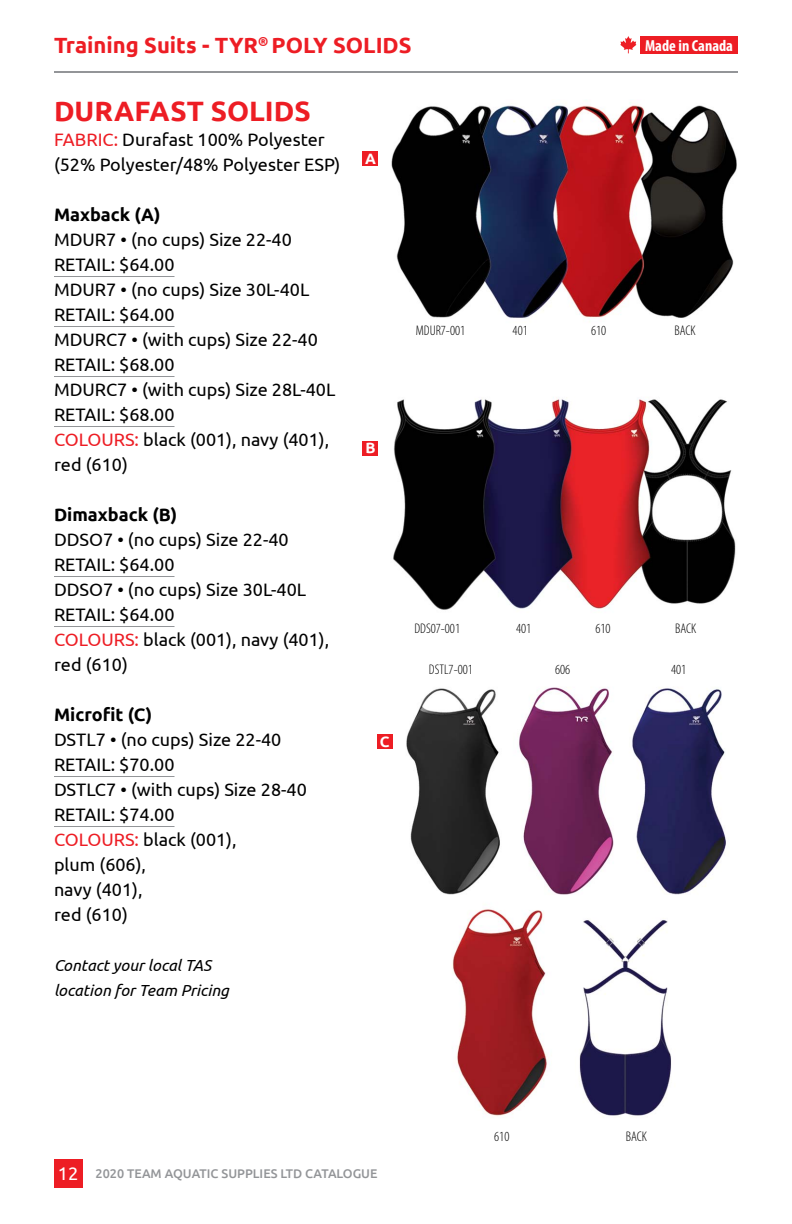
<style>
.page{position:relative;width:792px;height:1224px;background:#fff}
.page>*{position:absolute;margin:0;border:0;box-sizing:border-box;transform-origin:0 0}
.t1{font:700 28px "Ubuntu";color:#ed1d24}
.t2{font:700 22px "Ubuntu";color:#ed1d24}
.t3{font:18px/25px "Ubuntu";color:#000}
.t4{font:700 18px "Ubuntu";color:#000}
.t5{font:italic 16px/25px "Ubuntu";color:#000}
.t6{font:700 condensed 16px "Myriad Pro";color:#fff}
.t7{font:700 15px "Ubuntu";color:#fff}
.t8{font:300 condensed 14px "Myriad Pro";color:#000}
.t9{font:500 12.6px "Ubuntu";color:#939598}
.s1{color:#ed1d24}
.s2{font-weight:400;font-size:18.4px;color:#fff}
</style>
<div class="page">
<div style="left:54px;top:1159px;width:29px;height:29px;background:#ed1d24"></div>
<img style="left:391px;top:105px;width:346px;height:213px">
<img style="left:392px;top:687px;width:334px;height:429px">
<img style="left:393px;top:397px;width:343px;height:213px">
<hr style="left:54px;top:276px;width:121px;height:1px;background:#939598">
<hr style="left:54px;top:326px;width:121px;height:1px;background:#939598">
<hr style="left:54px;top:376px;width:121px;height:1px;background:#939598">
<hr style="left:54px;top:426px;width:121px;height:1px;background:#939598">
<hr style="left:54px;top:576px;width:121px;height:1px;background:#939598">
<hr style="left:54px;top:626px;width:121px;height:1px;background:#939598">
<hr style="left:54px;top:776px;width:121px;height:1px;background:#939598">
<hr style="left:54px;top:826px;width:121px;height:1px;background:#939598">
<hr style="left:54px;top:71px;width:684px;height:2px;background:#939598">
<svg style="left:620px;top:36px;width:16px;height:17px"></svg>
<div style="left:640px;top:36px;width:98px;height:17px;background:#ed1d24"></div>
<div style="left:363px;top:151px;width:15px;height:15px;background:#ed1d24"></div>
<div style="left:363px;top:441px;width:15px;height:14px;background:#ed1d24"></div>
<div style="left:377px;top:734px;width:15px;height:15px;background:#ed1d24"></div>
<p class="t2" style="left:54px;top:32px;width:359px">Training Suits - TYR<sup>®</sup> POLY SOLIDS</p>
<p class="t6" style="left:645px;top:35px;width:89px">Made in Canada</p>
<h1 class="t1" style="left:54px;top:94px;width:258px">DURAFAST SOLIDS</h1>
<p class="t3" style="left:54px;top:126px;width:288px"><span class="s1">FABRIC:</span> Durafast 100% Polyester (52% Polyester/48% Polyester ESP)</p>
<p class="t4" style="left:54px;top:203px;width:108px">Maxback (A)</p>
<p class="t3" style="left:54px;top:226px;width:283px">MDUR7 • (no cups) Size 22-40<br>RETAIL: $64.00<br>MDUR7 • (no cups) Size 30L-40L<br>RETAIL: $64.00<br>MDURC7 • (with cups) Size 22-40<br>RETAIL: $68.00<br>MDURC7 • (with cups) Size 28L-40L<br>RETAIL: $68.00<br><span class="s1">COLOURS:</span> black (001), navy (401), red (610)</p>
<p class="t4" style="left:54px;top:503px;width:125px">Dimaxback (B)</p>
<p class="t3" style="left:54px;top:526px;width:277px">DDSO7 • (no cups) Size 22-40<br>RETAIL: $64.00<br>DDSO7 • (no cups) Size 30L-40L<br>RETAIL: $64.00<br><span class="s1">COLOURS:</span> black (001), navy (401), red (610)</p>
<p class="t4" style="left:54px;top:703px;width:100px">Microfit (C)</p>
<p class="t3" style="left:54px;top:726px;width:254px">DSTL7 • (no cups) Size 22-40<br>RETAIL: $70.00<br>DSTLC7 • (with cups) Size 28-40<br>RETAIL: $74.00<br><span class="s1">COLOURS:</span> black (001),<br>plum (606),<br>navy (401),<br>red (610)</p>
<p class="t5" style="left:54px;top:952px;width:176px">Contact your local TAS location for Team Pricing</p>
<p class="t7" style="left:365px;top:149px;width:12px">A</p>
<p class="t8" style="left:416px;top:323px;width:51px">MDUR7-001</p>
<p class="t8" style="left:513px;top:323px;width:17px">401</p>
<p class="t8" style="left:591px;top:323px;width:17px">610</p>
<p class="t7" style="left:365px;top:439px;width:12px">B</p>
<p class="t8" style="left:675px;top:323px;width:23px">BACK</p>
<p class="t7" style="left:380px;top:733px;width:11px">C</p>
<p class="t8" style="left:414px;top:620px;width:47px">DDS07-001</p>
<p class="t8" style="left:516px;top:620px;width:17px">401</p>
<p class="t8" style="left:595px;top:620px;width:17px">610</p>
<p class="t8" style="left:429px;top:662px;width:45px">DSTL7-001</p>
<p class="t8" style="left:555px;top:662px;width:17px">606</p>
<p class="t8" style="left:671px;top:662px;width:17px">401</p>
<p class="t8" style="left:675px;top:620px;width:23px">BACK</p>
<p class="t9" style="left:58px;top:1165px;width:321px"><span class="s2">12</span> 2020 TEAM AQUATIC SUPPLIES LTD CATALOGUE</p>
<p class="t8" style="left:494px;top:1129px;width:17px">610</p>
<p class="t8" style="left:626px;top:1129px;width:23px">BACK</p>
</div>
